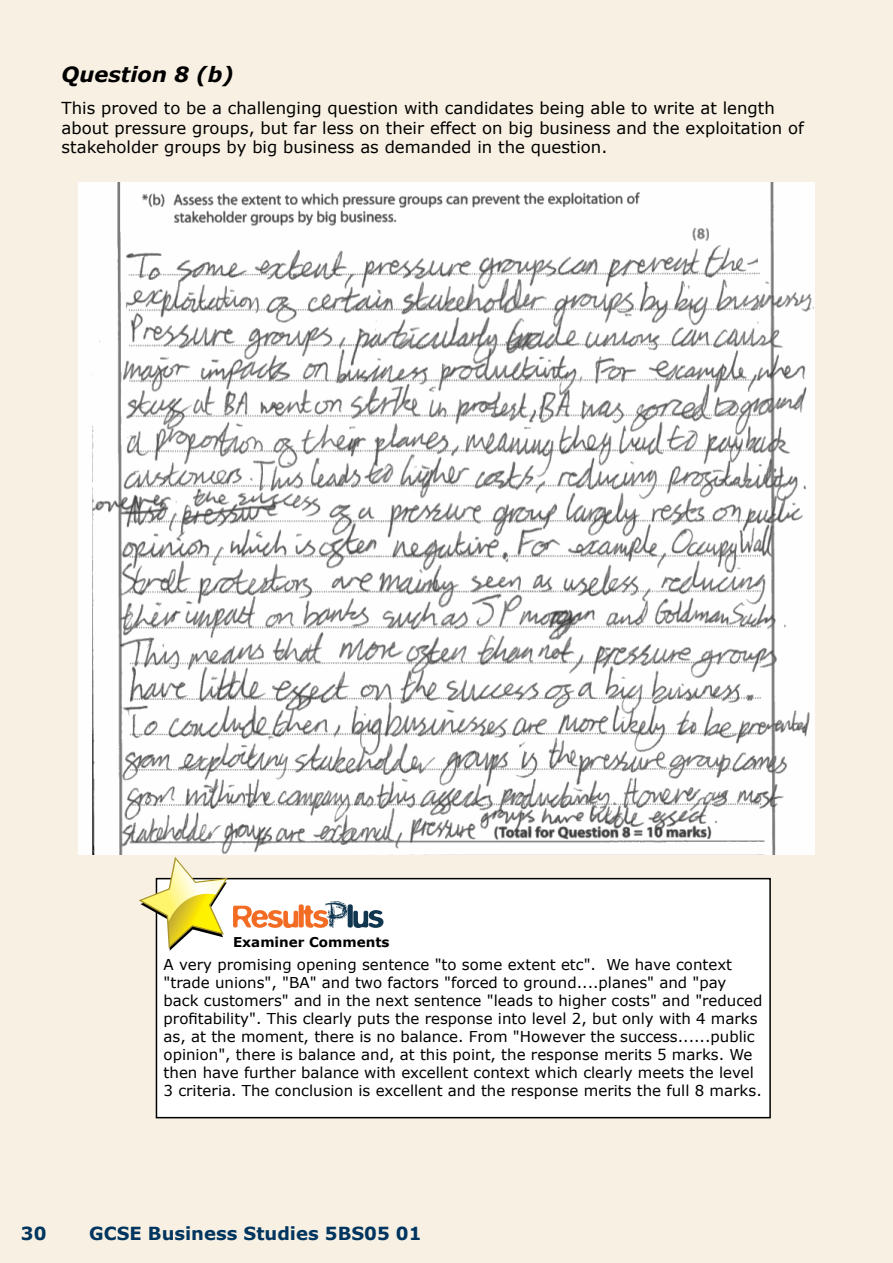
<style>
.page{position:relative;width:893px;height:1263px;background:#f8f0e2}
.page>*{position:absolute;margin:0;border:0;box-sizing:border-box;transform-origin:0 0}
.t1{font:italic 700 21px "Verdana";color:#000}
.t2{font:700 18px "Verdana";color:#00355f}
.t3{font:16.5px/19.5px "Verdana";color:#000}
.t4{font:15px/18px "Verdana";color:#000}
.t5{font:700 13.5px "Verdana";color:#000}
</style>
<div class="page">
<img style="left:79px;top:183px;width:735px;height:672px">
<div style="left:156px;top:879px;width:614px;height:239px;background:#fff"></div>
<div style="left:156px;top:878px;width:615px;height:240px;border:2px solid #000"></div>
<svg style="left:139px;top:857px;width:244px;height:94px"></svg>
<h1 class="t1" style="left:62px;top:61px;width:174px">Question 8 (b)</h1>
<p class="t3" style="left:62px;top:98px;width:744px">This proved to be a challenging question with candidates being able to write at length about pressure groups, but far less on their effect on big business and the exploitation of stakeholder groups by big business as demanded in the question.</p>
<p class="t5" style="left:233px;top:933px;width:158px">Examiner Comments</p>
<p class="t4" style="left:164px;top:954px;width:600px">A very promising opening sentence "to some extent etc". We have context "trade unions", "BA" and two factors "forced to ground....planes" and "pay back customers" and in the next sentence "leads to higher costs" and "reduced profitability". This clearly puts the response into level 2, but only with 4 marks as, at the moment, there is no balance. From "However the success......public opinion", there is balance and, at this point, the response merits 5 marks. We then have further balance with excellent context which clearly meets the level 3 criteria. The conclusion is excellent and the response merits the full 8 marks.</p>
<p class="t2" style="left:21px;top:1222px;width:27px">30</p>
<p class="t2" style="left:89px;top:1222px;width:334px">GCSE Business Studies 5BS05 01</p>
</div>
